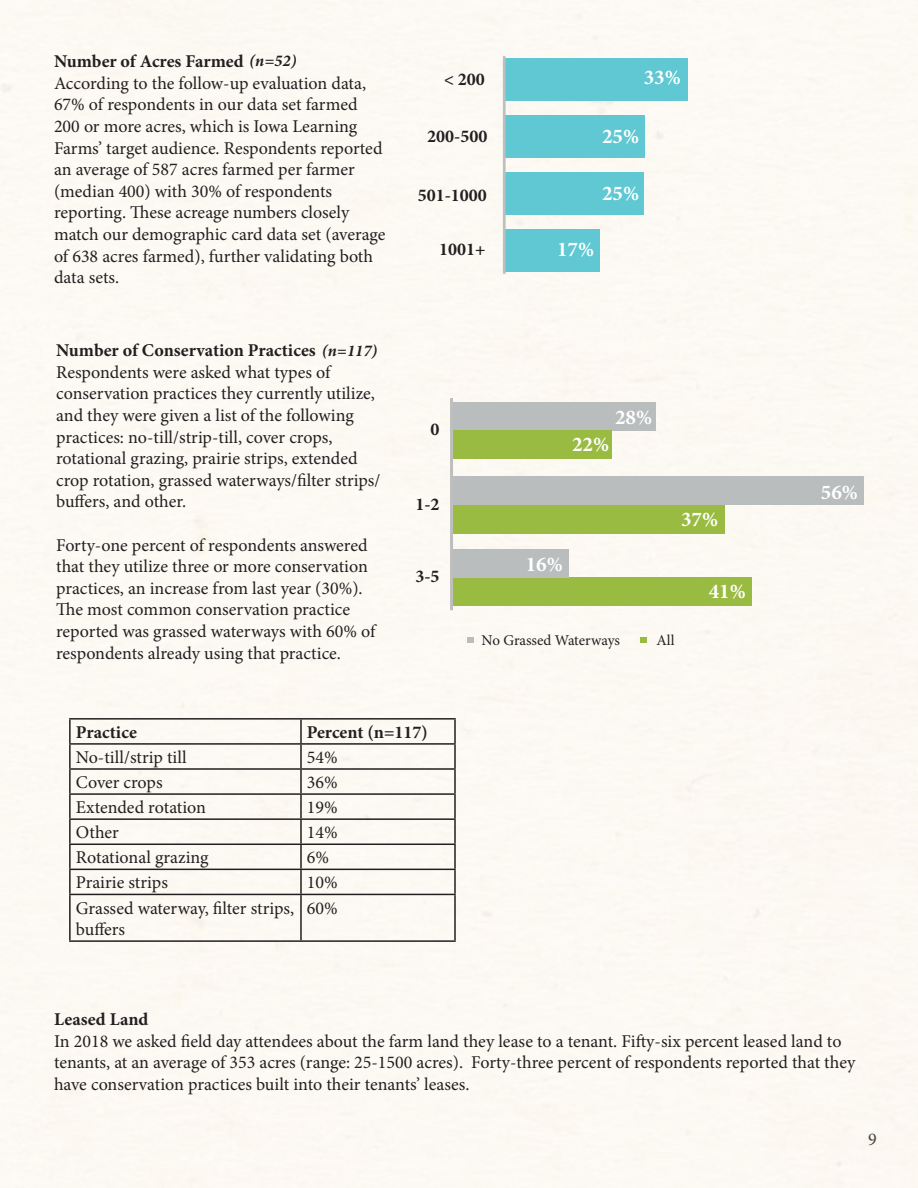
<style>
.page{position:relative;width:918px;height:1188px;background:#fcf9f3}
.page>*{position:absolute;margin:0;border:0;box-sizing:border-box;transform-origin:0 0}
.t1{font:700 21px "Minion Pro";color:#fff}
.t2{font:18px/21.6px "Minion Pro";color:#231f20}
.t3{font:700 18px "Minion Pro";color:#231f20}
.t4{font:15px "Minion Pro";color:#231f20}
.s1{font-style:italic;font-size:16.5px}
</style>
<div class="page">
<hr style="left:69px;top:718px;width:232px;height:2px;background:#231f20">
<hr style="left:69px;top:720px;width:2px;height:23px;background:#231f20">
<hr style="left:301px;top:718px;width:155px;height:2px;background:#231f20">
<hr style="left:300px;top:720px;width:2px;height:23px;background:#231f20">
<hr style="left:454px;top:720px;width:2px;height:23px;background:#231f20">
<hr style="left:69px;top:743px;width:232px;height:2px;background:#231f20">
<hr style="left:69px;top:745px;width:2px;height:23px;background:#231f20">
<hr style="left:301px;top:743px;width:155px;height:2px;background:#231f20">
<hr style="left:300px;top:745px;width:2px;height:23px;background:#231f20">
<hr style="left:454px;top:745px;width:2px;height:23px;background:#231f20">
<hr style="left:69px;top:768px;width:232px;height:2px;background:#231f20">
<hr style="left:69px;top:770px;width:2px;height:23px;background:#231f20">
<hr style="left:301px;top:768px;width:155px;height:2px;background:#231f20">
<hr style="left:300px;top:770px;width:2px;height:23px;background:#231f20">
<hr style="left:454px;top:770px;width:2px;height:23px;background:#231f20">
<hr style="left:69px;top:793px;width:232px;height:2px;background:#231f20">
<hr style="left:69px;top:795px;width:2px;height:23px;background:#231f20">
<hr style="left:301px;top:793px;width:155px;height:2px;background:#231f20">
<hr style="left:300px;top:795px;width:2px;height:23px;background:#231f20">
<hr style="left:454px;top:795px;width:2px;height:23px;background:#231f20">
<hr style="left:69px;top:818px;width:232px;height:2px;background:#231f20">
<hr style="left:69px;top:820px;width:2px;height:24px;background:#231f20">
<hr style="left:301px;top:818px;width:155px;height:2px;background:#231f20">
<hr style="left:300px;top:820px;width:2px;height:24px;background:#231f20">
<hr style="left:454px;top:820px;width:2px;height:24px;background:#231f20">
<hr style="left:69px;top:844px;width:232px;height:1px;background:#231f20">
<hr style="left:69px;top:845px;width:2px;height:24px;background:#231f20">
<hr style="left:301px;top:844px;width:155px;height:1px;background:#231f20">
<hr style="left:300px;top:845px;width:2px;height:24px;background:#231f20">
<hr style="left:454px;top:845px;width:2px;height:24px;background:#231f20">
<hr style="left:69px;top:869px;width:232px;height:1px;background:#231f20">
<hr style="left:69px;top:870px;width:2px;height:24px;background:#231f20">
<hr style="left:301px;top:869px;width:155px;height:1px;background:#231f20">
<hr style="left:300px;top:870px;width:2px;height:24px;background:#231f20">
<hr style="left:454px;top:870px;width:2px;height:24px;background:#231f20">
<hr style="left:69px;top:894px;width:232px;height:1px;background:#231f20">
<hr style="left:69px;top:895px;width:2px;height:45px;background:#231f20">
<hr style="left:301px;top:894px;width:155px;height:1px;background:#231f20">
<hr style="left:300px;top:895px;width:2px;height:45px;background:#231f20">
<hr style="left:454px;top:895px;width:2px;height:45px;background:#231f20">
<hr style="left:69px;top:940px;width:232px;height:2px;background:#231f20">
<hr style="left:301px;top:940px;width:155px;height:2px;background:#231f20">
<div style="left:504px;top:230px;width:96px;height:42px;background:#5fc8d2"></div>
<div style="left:504px;top:173px;width:140px;height:42px;background:#5fc8d2"></div>
<div style="left:504px;top:116px;width:141px;height:42px;background:#5fc8d2"></div>
<div style="left:504px;top:59px;width:184px;height:42px;background:#5fc8d2"></div>
<hr style="left:503px;top:56px;width:3px;height:218px;background:#bfbebe">
<div style="left:451px;top:403px;width:205px;height:28px;background:#babdbe"></div>
<div style="left:452px;top:505px;width:272px;height:28px;background:#9abb42"></div>
<div style="left:452px;top:477px;width:412px;height:28px;background:#babdbe"></div>
<div style="left:452px;top:577px;width:300px;height:28px;background:#9abb42"></div>
<div style="left:452px;top:550px;width:117px;height:28px;background:#babdbe"></div>
<div style="left:451px;top:431px;width:161px;height:28px;background:#9abb42"></div>
<hr style="left:450px;top:398px;width:3px;height:212px;background:#bfbebe">
<div style="left:640px;top:637px;width:7px;height:6px;background:#9abb42"></div>
<div style="left:467px;top:637px;width:7px;height:6px;background:#babdbe"></div>
<p class="t3" style="left:54px;top:49px;width:244px">Number of Acres Farmed <span class="s1">(n=52)</span></p>
<p class="t2" style="left:54px;top:72px;width:333px">According to the follow-up evaluation data, 67% of respondents in our data set farmed 200 or more acres, which is Iowa Learning Farms’ target audience. Respondents reported an average of 587 acres farmed per farmer (median 400) with 30% of respondents reporting. These acreage numbers closely match our demographic card data set (average of 638 acres farmed), further validating both data sets.</p>
<p class="t3" style="left:56px;top:338px;width:323px">Number of Conservation Practices <span class="s1">(n=117)</span></p>
<p class="t2" style="left:56px;top:361px;width:326px">Respondents were asked what types of conservation practices they currently utilize, and they were given a list of the following practices: no-till/strip-till, cover crops, rotational grazing, prairie strips, extended crop rotation, grassed waterways/filter strips/ buffers, and other.</p>
<p class="t2" style="left:56px;top:534px;width:321px">Forty-one percent of respondents answered that they utilize three or more conservation practices, an increase from last year (30%).<br>The most common conservation practice reported was grassed waterways with 60% of respondents already using that practice.</p>
<p class="t3" style="left:444px;top:67px;width:42px">&lt; 200</p>
<p class="t1" style="left:644px;top:63px;width:39px">33%</p>
<p class="t3" style="left:427px;top:123px;width:62px">200-500</p>
<p class="t1" style="left:602px;top:121px;width:39px">25%</p>
<p class="t3" style="left:418px;top:183px;width:71px">501-1000</p>
<p class="t1" style="left:602px;top:178px;width:39px">25%</p>
<p class="t3" style="left:439px;top:237px;width:48px">1001+</p>
<p class="t1" style="left:557px;top:235px;width:39px">17%</p>
<p class="t3" style="left:430px;top:417px;width:10px">0</p>
<p class="t3" style="left:415px;top:492px;width:26px">1-2</p>
<p class="t3" style="left:415px;top:564px;width:26px">3-5</p>
<p class="t1" style="left:615px;top:403px;width:39px">28%</p>
<p class="t1" style="left:572px;top:430px;width:39px">22%</p>
<p class="t1" style="left:526px;top:550px;width:39px">16%</p>
<p class="t1" style="left:681px;top:504px;width:39px">37%</p>
<p class="t1" style="left:709px;top:576px;width:39px">41%</p>
<p class="t4" style="left:482px;top:631px;width:140px">No Grassed Waterways</p>
<p class="t4" style="left:656px;top:631px;width:20px">All</p>
<p class="t3" style="left:76px;top:719px;width:63px">Practice</p>
<p class="t3" style="left:307px;top:719px;width:122px">Percent (n=117)</p>
<p class="t2" style="left:76px;top:747px;width:112px">No-till/strip till</p>
<p class="t2" style="left:307px;top:747px;width:32px">54%</p>
<p class="t2" style="left:76px;top:772px;width:88px">Cover crops</p>
<p class="t2" style="left:307px;top:772px;width:32px">36%</p>
<p class="t2" style="left:76px;top:797px;width:132px">Extended rotation</p>
<p class="t2" style="left:307px;top:797px;width:32px">19%</p>
<p class="t2" style="left:76px;top:822px;width:45px">Other</p>
<p class="t2" style="left:307px;top:822px;width:32px">14%</p>
<p class="t2" style="left:76px;top:847px;width:134px">Rotational grazing</p>
<p class="t2" style="left:307px;top:847px;width:24px">6%</p>
<p class="t2" style="left:76px;top:872px;width:94px">Prairie strips</p>
<p class="t2" style="left:307px;top:872px;width:32px">10%</p>
<p class="t2" style="left:76px;top:897px;width:220px">Grassed waterway, filter strips, buffers</p>
<p class="t2" style="left:307px;top:897px;width:32px">60%</p>
<p class="t1" style="left:821px;top:477px;width:39px">56%</p>
<p class="t3" style="left:54px;top:1007px;width:96px">Leased Land</p>
<p class="t2" style="left:54px;top:1030px;width:803px">In 2018 we asked field day attendees about the farm land they lease to a tenant. Fifty-six percent leased land to tenants, at an average of 353 acres (range: 25-1500 acres). Forty-three percent of respondents reported that they have conservation practices built into their tenants’ leases.</p>
<p class="t2" style="left:868px;top:1129px;width:10px">9</p>
</div>
